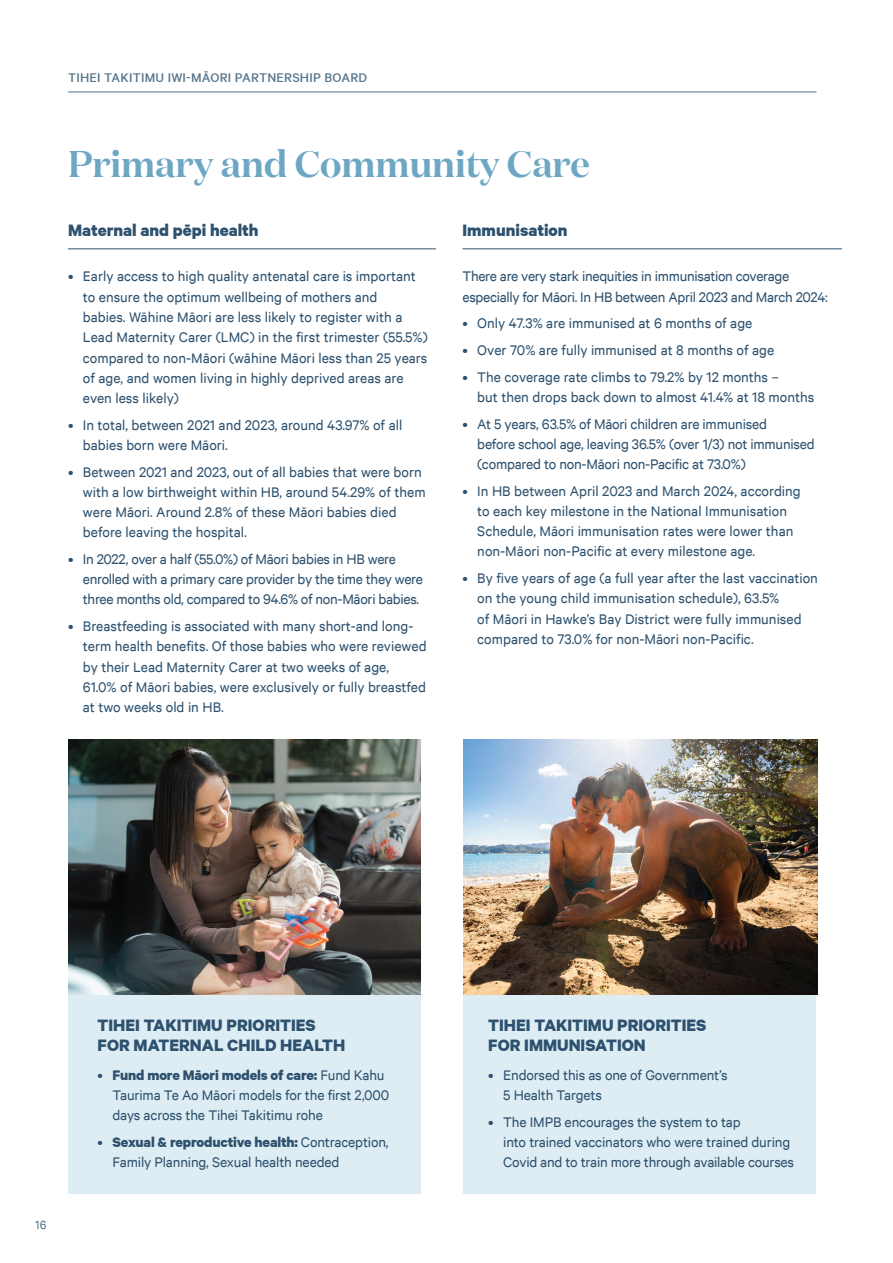
<style>
.page{position:relative;width:893px;height:1263px;background:#fff}
.page>*{position:absolute;margin:0;border:0;box-sizing:border-box;transform-origin:0 0}
.t1{font:600 37.05px "Domaine Display";color:#6da7c4}
.t2{font:700 18.75px/20.2px "Calibre";color:#2d516e}
.t3{font:15.75px/20.2px "Calibre";color:#2d516e}
.t4{font:15.75px/20.2px "Calibre";letter-spacing:-.02em;color:#2d516e}
.t5{font:500 14.25px "Calibre";letter-spacing:.015em;color:#57758b}
.t6{font:13.5px "Calibre";color:#57758b}
.s1{font-weight:700}
</style>
<div class="page">
<hr style="left:68px;top:92px;width:748px;height:1px;background:#57758b">
<hr style="left:68px;top:248px;width:368px;height:1px;background:#2d516e">
<hr style="left:462px;top:248px;width:380px;height:1px;background:#2d516e">
<div style="left:68px;top:994px;width:353px;height:200px;background:#deedf4"></div>
<div style="left:463px;top:994px;width:353px;height:200px;background:#deedf4"></div>
<img style="left:68px;top:739px;width:353px;height:256px">
<img style="left:463px;top:739px;width:354px;height:255px">
<p class="t5" style="left:68px;top:69px;width:301px">TIHEI TAKITIMU IWI-MĀORI PARTNERSHIP BOARD</p>
<h1 class="t1" style="left:68px;top:140px;width:523px">Primary and Community Care</h1>
<p class="t2" style="left:68px;top:219px;width:192px">Maternal and pēpi health</p>
<p class="t3" style="left:83px;top:266px;width:346px;text-indent:-15px">• Early access to high quality antenatal care is important to ensure the optimum wellbeing of mothers and<br>babies. Wāhine Māori are less likely to register with a Lead Maternity Carer (LMC) in the first trimester (55.5%) compared to non-Māori (wāhine Māori less than 25 years of age, and women living in highly deprived areas are even less likely)</p>
<p class="t3" style="left:83px;top:414px;width:321px;text-indent:-15px">• In total, between 2021 and 2023, around 43.97% of all babies born were Māori.</p>
<p class="t3" style="left:83px;top:461px;width:344px;text-indent:-15px">• Between 2021 and 2023, out of all babies that were born with a low birthweight within HB, around 54.29% of them were Māori. Around 2.8% of these Māori babies died before leaving the hospital.</p>
<p class="t4" style="left:83px;top:548px;width:342px;text-indent:-15px">• In 2022, over a half (55.0%) of Māori babies in HB were enrolled with a primary care provider by the time they were three months old, compared to 94.6% of non-Māori babies.</p>
<p class="t3" style="left:83px;top:615px;width:345px;text-indent:-15px">• Breastfeeding is associated with many short-and long&shy;term health benefits. Of those babies who were reviewed by their Lead Maternity Carer at two weeks of age, 61.0% of Māori babies, were exclusively or fully breastfed at two weeks old in HB.</p>
<p class="t2" style="left:462px;top:219px;width:107px">Immunisation</p>
<p class="t4" style="left:462px;top:266px;width:367px">There are very stark inequities in immunisation coverage especially for Māori. In HB between April 2023 and March 2024:</p>
<p class="t3" style="left:462px;top:313px;width:291px">• Only 47.3% are immunised at 6 months of age</p>
<p class="t3" style="left:462px;top:339px;width:313px">• Over 70% are fully immunised at 8 months of age</p>
<p class="t3" style="left:477px;top:366px;width:339px;text-indent:-15px">• The coverage rate climbs to 79.2% by 12 months –<br>but then drops back down to almost 41.4% at 18 months</p>
<p class="t3" style="left:477px;top:413px;width:339px;text-indent:-15px">• At 5 years, 63.5% of Māori children are immunised<br>before school age, leaving 36.5% (over 1/3) not immunised (compared to non-Māori non-Pacific at 73.0%)</p>
<p class="t3" style="left:477px;top:480px;width:325px;text-indent:-15px">• In HB between April 2023 and March 2024, according to each key milestone in the National Immunisation Schedule, Māori immunisation rates were lower than non-Māori non-Pacific at every milestone age.</p>
<p class="t3" style="left:477px;top:567px;width:342px;text-indent:-15px">• By five years of age (a full year after the last vaccination on the young child immunisation schedule), 63.5%<br>of Māori in Hawke’s Bay District were fully immunised compared to 73.0% for non-Māori non-Pacific.</p>
<p class="t6" style="left:35px;top:1217px;width:13px">16</p>
<p class="t2" style="left:98px;top:1014px;width:249px">TIHEI TAKITIMU PRIORITIES<br>FOR MATERNAL CHILD HEALTH</p>
<p class="t3" style="left:113px;top:1064px;width:278px;text-indent:-15px">• <span class="s1">Fund more Māori models of care:</span> Fund Kahu<br>Taurima Te Ao Māori models for the first 2,000 days across the Tihei Takitimu rohe</p>
<p class="t3" style="left:113px;top:1131px;width:278px;text-indent:-15px">• <span class="s1">Sexual &amp; reproductive health:</span> Contraception,<br>Family Planning, Sexual health needed</p>
<p class="t2" style="left:488px;top:1014px;width:220px">TIHEI TAKITIMU PRIORITIES<br>FOR IMMUNISATION</p>
<p class="t3" style="left:503px;top:1064px;width:226px;text-indent:-15px">• Endorsed this as one of Government’s<br>5 Health Targets</p>
<p class="t3" style="left:503px;top:1111px;width:292px;text-indent:-15px">• The IMPB encourages the system to tap<br>into trained vaccinators who were trained during<br>Covid and to train more through available courses</p>
</div>
